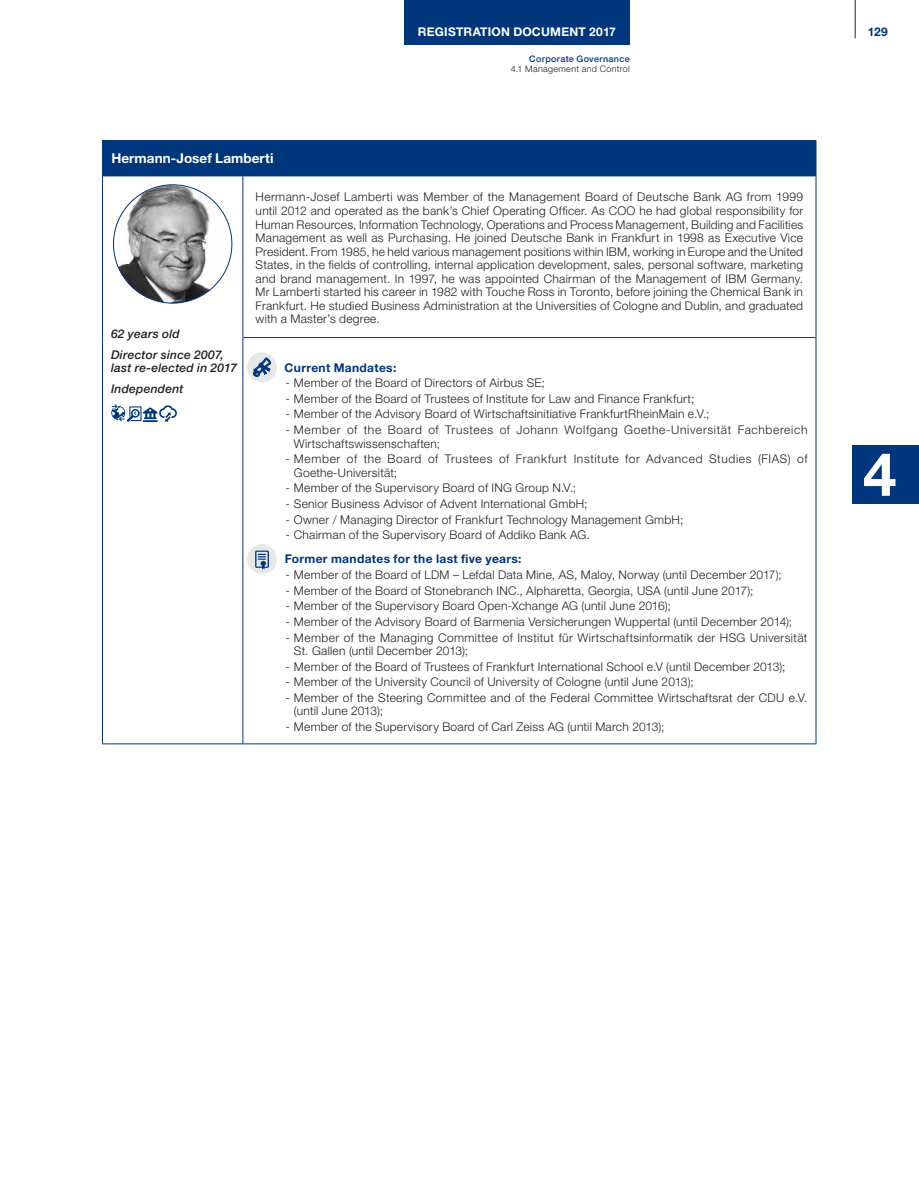
<style>
.page{position:relative;width:919px;height:1191px;background:#fff}
.page>*{position:absolute;margin:0;border:0;box-sizing:border-box;transform-origin:0 0}
.t1{font:700 60px "Helvetica Neue LT Pro";color:#fff}
.t2{font:700 13.5px "Helvetica Neue LT Pro";letter-spacing:.005em;color:#fff}
.t3{font:300 12px/13.5px "Helvetica Neue LT Std";letter-spacing:.02em;color:#231f20}
.t4{font:300 12px/13.5px "Helvetica Neue LT Std";letter-spacing:.05em;color:#231f20}
.t5{font:italic 500 12px/21.3px "Helvetica Neue LT Std";letter-spacing:.02em;color:#231f20}
.t6{font:700 12px "Helvetica Neue LT Std";letter-spacing:.03em;color:#00367b}
.t7{font:700 12px "Helvetica Neue LT Std";letter-spacing:.02em;color:#fff}
.t8{font:700 12px "Helvetica Neue LT Pro";color:#00367b}
.t9{font:300 9px "Helvetica Neue LT Pro";letter-spacing:.035em;color:#231f20}
.t10{font:500 9px "Helvetica Neue LT Pro";letter-spacing:.035em;color:#00367b}
</style>
<div class="page">
<div style="left:404px;top:0;width:225px;height:45px;background:#00367b"></div>
<hr style="left:854px;top:0;width:1px;height:38px;background:#231f20">
<div style="left:852px;top:445px;width:66px;height:58px;background:#00367b"></div>
<div style="left:102px;top:141px;width:713px;height:35px;background:#00367b"></div>
<hr style="left:102px;top:140px;width:141px;height:1px;background:#00367b">
<hr style="left:243px;top:140px;width:573px;height:1px;background:#00367b">
<hr style="left:815px;top:141px;width:1px;height:34px;background:#00367b">
<hr style="left:102px;top:176px;width:1px;height:161px;background:#00367b">
<hr style="left:243px;top:175px;width:573px;height:1px;background:#00367b">
<hr style="left:242px;top:176px;width:1px;height:161px;background:#00367b">
<hr style="left:815px;top:176px;width:1px;height:161px;background:#00367b">
<hr style="left:102px;top:337px;width:1px;height:406px;background:#00367b">
<hr style="left:242px;top:337px;width:1px;height:406px;background:#00367b">
<hr style="left:815px;top:337px;width:1px;height:406px;background:#00367b">
<hr style="left:102px;top:743px;width:714px;height:1px;background:#00367b">
<hr style="left:243px;top:337px;width:572px;height:1px;background:#00367b">
<img style="left:113px;top:185px;width:119px;height:118px;border-radius:50%">
<svg style="left:111px;top:404px;width:66px;height:18px"></svg>
<div style="left:247px;top:352px;width:30px;height:30px;background:#e6e7e8;border-radius:50%"></div>
<svg style="left:253px;top:357px;width:18px;height:20px"></svg>
<div style="left:247px;top:544px;width:30px;height:30px;background:#e6e7e8;border-radius:50%"></div>
<svg style="left:255px;top:550px;width:14px;height:19px"></svg>
<p class="t7" style="left:418px;top:27px;width:199px">REGISTRATION DOCUMENT 2017</p>
<p class="t8" style="left:867px;top:27px;width:21px">129</p>
<p class="t2" style="left:111px;top:153px;width:164px">Hermann-Josef Lamberti</p>
<p class="t10" style="left:529px;top:55px;width:102px">Corporate Governance</p>
<p class="t9" style="left:510px;top:66px;width:120px">4.1 Management and Control</p>
<p class="t5" style="left:111px;top:324px;width:114px">62 years old<br>Director since 2007,</p>
<p class="t5" style="left:111px;top:358px;width:127px">last re-elected in 2017<br>Independent</p>
<p class="t3" style="left:255px;top:192px;width:549px;text-align:justify">Hermann-Josef Lamberti was Member of the Management Board of Deutsche Bank AG from 1999 until 2012 and operated as the bank’s Chief Operating Officer. As COO he had global responsibility for Human Resources, Information Technology, Operations and Process Management, Building and Facilities Management as well as Purchasing. He joined Deutsche Bank in Frankfurt in 1998 as Executive Vice President. From 1985, he held various management positions within IBM, working in Europe and the United States, in the fields of controlling, internal application development, sales, personal software, marketing and brand management. In 1997, he was appointed Chairman of the Management of IBM Germany.<br>Mr Lamberti started his career in 1982 with Touche Ross in Toronto, before joining the Chemical Bank in Frankfurt. He studied Business Administration at the Universities of Cologne and Dublin, and graduated with a Master’s degree.</p>
<p class="t6" style="left:284px;top:363px;width:113px">Current Mandates:</p>
<p class="t3" style="left:285px;top:377px;width:261px">- Member of the Board of Directors of Airbus SE;</p>
<p class="t3" style="left:285px;top:393px;width:410px">- Member of the Board of Trustees of Institute for Law and Finance Frankfurt;</p>
<p class="t3" style="left:285px;top:409px;width:425px">- Member of the Advisory Board of Wirtschaftsinitiative FrankfurtRheinMain e.V.;</p>
<p class="t4" style="left:294px;top:424px;width:515px;text-indent:-9px">- Member of the Board of Trustees of Johann Wolfgang Goethe-Universität Fachbereich<br>Wirtschaftswissenschaften;</p>
<p class="t4" style="left:294px;top:453px;width:515px;text-indent:-9px">- Member of the Board of Trustees of Frankfurt Institute for Advanced Studies (FIAS) of<br>Goethe-Universität;</p>
<p class="t3" style="left:285px;top:483px;width:292px">- Member of the Supervisory Board of ING Group N.V.;</p>
<p class="t3" style="left:285px;top:498px;width:303px">- Senior Business Advisor of Advent International GmbH;</p>
<p class="t3" style="left:285px;top:514px;width:399px">- Owner / Managing Director of Frankfurt Technology Management GmbH;</p>
<p class="t3" style="left:285px;top:529px;width:306px">- Chairman of the Supervisory Board of Addiko Bank AG.</p>
<p class="t6" style="left:284px;top:554px;width:238px">Former mandates for the last five years:</p>
<p class="t3" style="left:285px;top:569px;width:498px">- Member of the Board of LDM – Lefdal Data Mine, AS, Maloy, Norway (until December 2017);</p>
<p class="t3" style="left:285px;top:585px;width:469px">- Member of the Board of Stonebranch INC., Alpharetta, Georgia, USA (until June 2017);</p>
<p class="t3" style="left:285px;top:600px;width:387px">- Member of the Supervisory Board Open-Xchange AG (until June 2016);</p>
<p class="t3" style="left:285px;top:616px;width:508px">- Member of the Advisory Board of Barmenia Versicherungen Wuppertal (until December 2014);</p>
<p class="t3" style="left:294px;top:632px;width:515px;text-indent:-9px">- Member of the Managing Committee of Institut für Wirtschaftsinformatik der HSG Universität<br>St. Gallen (until December 2013);</p>
<p class="t3" style="left:285px;top:661px;width:501px">- Member of the Board of Trustees of Frankfurt International School e.V (until December 2013);</p>
<p class="t3" style="left:285px;top:676px;width:409px">- Member of the University Council of University of Cologne (until June 2013);</p>
<p class="t3" style="left:294px;top:692px;width:515px;text-indent:-9px">- Member of the Steering Committee and of the Federal Committee Wirtschaftsrat der CDU e.V. (until June 2013);</p>
<p class="t3" style="left:285px;top:721px;width:380px">- Member of the Supervisory Board of Carl Zeiss AG (until March 2013);</p>
<h1 class="t1" style="left:863px;top:452px;width:35px">4</h1>
</div>
